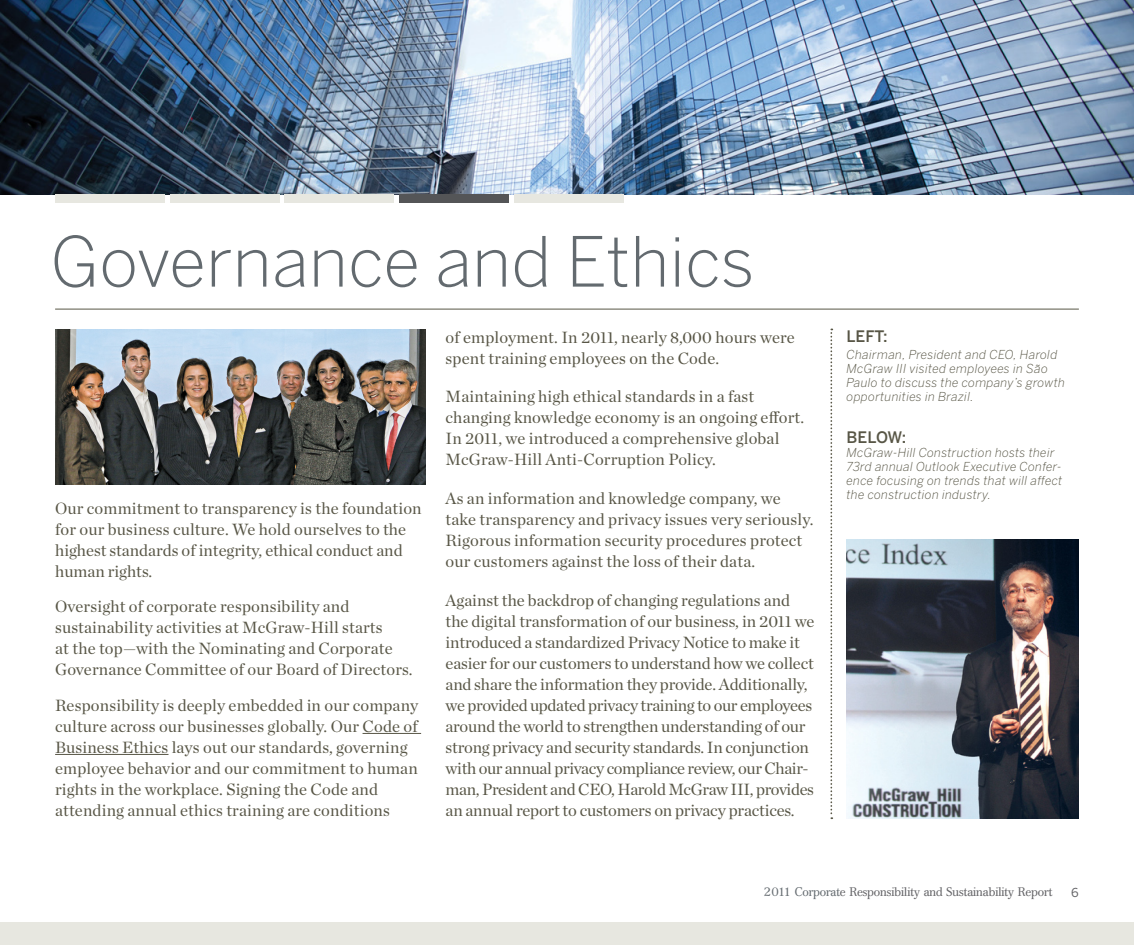
<style>
.page{position:relative;width:1134px;height:945px;background:#fff}
.page>*{position:absolute;margin:0;border:0;box-sizing:border-box;transform-origin:0 0}
.t1{font:300 68.42px "Benton Sans";color:#636a6f}
.Body_Text{font:16.62px/21px "Chronicle Deck";letter-spacing:.01em;color:#585646}
.Body_Text-2{font:16.62px/21px "Chronicle Deck";letter-spacing:-.01em;color:#585646}
.Body_Text-3{font:500 15.75px "Benton Sans";color:#585646}
.Body_Text-4{font:italic 300 12.25px/14px "Benton Sans";letter-spacing:.02em;color:#585646}
.t2{font:12.25px "Cremona";color:#636366}
.t3{font:12.25px "Benton Sans";color:#636366}
.s1{color:#636a6f}
</style>
<div class="page">
<div style="left:0;top:923px;width:1134px;height:22px;background:#e7e7e0"></div>
<img style="left:0;top:0;width:1134px;height:194px">
<div style="left:55px;top:194px;width:110px;height:9px;background:#e7e7e0"></div>
<div style="left:170px;top:194px;width:110px;height:9px;background:#e7e7e0"></div>
<div style="left:285px;top:194px;width:109px;height:9px;background:#e7e7e0"></div>
<div style="left:399px;top:194px;width:110px;height:9px;background:#545557"></div>
<div style="left:514px;top:194px;width:110px;height:9px;background:#e7e7e0"></div>
<hr style="left:55px;top:309px;width:1024px;height:1px;background:#585646">
<hr style="left:363px;top:733px;width:58px;height:1px;background:#585646">
<hr style="left:55px;top:754px;width:114px;height:1px;background:#585646">
<img style="left:55px;top:329px;width:370px;height:156px">
<svg style="left:830px;top:329px;width:2px;height:490px"></svg>
<img style="left:847px;top:539px;width:232px;height:279px">
<p class="t1" style="left:50px;top:222px;width:706px">Governance and Ethics</p>
<p class="Body_Text" style="left:55px;top:497px;width:368px">Our commitment to transparency is the foundation for our business culture. We hold ourselves to the highest standards of integrity, ethical conduct and human rights.</p>
<p class="Body_Text" style="left:55px;top:595px;width:359px">Oversight of corporate responsibility and sustainability activities at McGraw-Hill starts<br>at the top—with the Nominating and Corporate Governance Committee of our Board of Directors.</p>
<p class="Body_Text" style="left:55px;top:694px;width:365px">Responsibility is deeply embedded in our company culture across our businesses globally. Our Code of Business Ethics lays out our standards, governing employee behavior and our commitment to human rights in the workplace. Signing the Code and attending annual ethics training are conditions</p>
<p class="Body_Text" style="left:446px;top:325px;width:351px">of employment. In 2011, nearly 8,000 hours were spent training employees on the Code.</p>
<p class="Body_Text" style="left:446px;top:385px;width:360px">Maintaining high ethical standards in a fast changing knowledge economy is an ongoing effort.<br>In 2011, we introduced a comprehensive global McGraw-Hill Anti-Corruption Policy.</p>
<p class="Body_Text" style="left:446px;top:487px;width:369px">As an information and knowledge company, we take transparency and privacy issues very seriously.<br>Rigorous information security procedures protect our customers against the loss of their data.</p>
<p class="Body_Text-2" style="left:446px;top:588px;width:370px">Against the backdrop of changing regulations and the digital transformation of our business, in 2011 we introduced a standardized Privacy Notice to make it easier for our customers to understand how we collect and share the information they provide. Additionally, we provided updated privacy training to our employees around the world to strengthen understanding of our strong privacy and security standards. In conjunction with our annual privacy compliance review, our Chair&shy;man, President and CEO, Harold McGraw III, provides an annual report to customers on privacy practices.</p>
<p class="Body_Text-3" style="left:847px;top:327px;width:43px">LEFT:</p>
<p class="Body_Text-4" style="left:847px;top:347px;width:220px">Chairman, President and CEO, Harold McGraw III visited employees in São Paulo to discuss the company’s growth opportunities in Brazil.</p>
<p class="Body_Text-3" style="left:847px;top:428px;width:61px">BELOW:</p>
<p class="Body_Text-4" style="left:847px;top:445px;width:217px">McGraw-Hill Construction hosts their 73rd annual Outlook Executive Confer&shy;ence focusing on trends that will affect the construction industry.</p>
<p class="t2" style="left:764px;top:885px;width:290px"><span class="s1">2011 Corporat</span>e Responsibility and Sustainability Report</p>
<p class="t3" style="left:1071px;top:885px;width:9px">6</p>
</div>
